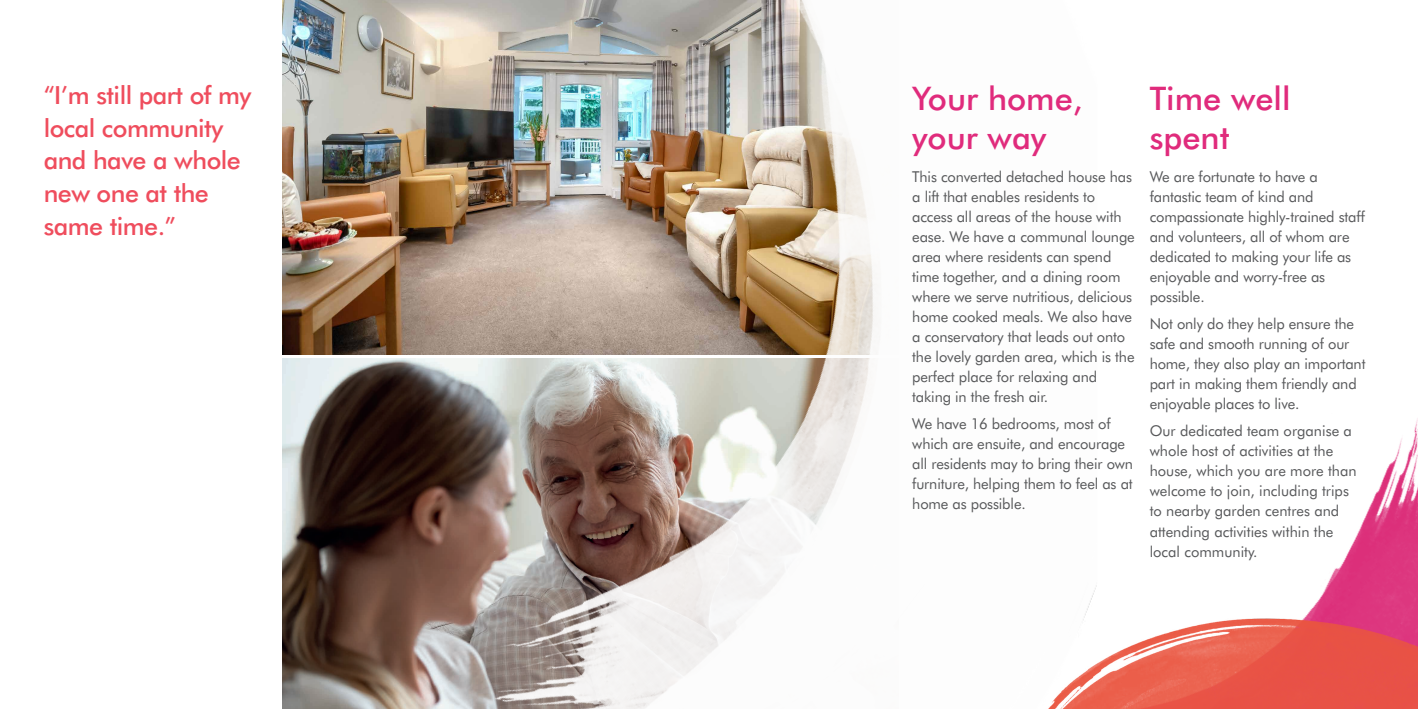
<style>
.page{position:relative;width:1418px;height:709px;background:#fff}
.page>*{position:absolute;margin:0;border:0;box-sizing:border-box;transform-origin:0 0}
.HEADER_143{font:500 32.5px/38.8px "Futura BT";color:#e02b7c}
.QUOTE{font:500 25px/32.5px "Futura BT";letter-spacing:-.02em;color:#ef4d5d}
.BODY_COPY{font:15px/20px "Futura BT";letter-spacing:-.01em;color:#57585a}
</style>
<div class="page">
<img style="left:282px;top:0;width:212px;height:354px">
<img style="left:282px;top:359px;width:212px;height:350px">
<img style="left:494px;top:0;width:27px;height:709px">
<img style="left:530px;top:0;width:345px;height:709px">
<img style="left:1090px;top:420px;width:327px;height:181px">
<img style="left:1048px;top:601px;width:369px;height:108px">
<p class="QUOTE" style="left:44px;top:79px;width:209px">“I’m still part of my local community and have a whole new one at the same time.”</p>
<p class="HEADER_143" style="left:912px;top:79px;width:172px">Your home, your way</p>
<p class="BODY_COPY" style="left:912px;top:167px;width:224px">This converted detached house has a lift that enables residents to access all areas of the house with ease. We have a communal lounge area where residents can spend time together, and a dining room where we serve nutritious, delicious home cooked meals. We also have a conservatory that leads out onto the lovely garden area, which is the perfect place for relaxing and taking in the fresh air.</p>
<p class="BODY_COPY" style="left:912px;top:414px;width:222px">We have 16 bedrooms, most of which are ensuite, and encourage all residents may to bring their own furniture, helping them to feel as at home as possible.</p>
<p class="HEADER_143" style="left:1149px;top:79px;width:142px">Time well spent</p>
<p class="BODY_COPY" style="left:1149px;top:167px;width:217px">We are fortunate to have a fantastic team of kind and compassionate highly-trained staff and volunteers, all of whom are dedicated to making your life as enjoyable and worry-free as possible.</p>
<p class="BODY_COPY" style="left:1149px;top:314px;width:217px">Not only do they help ensure the safe and smooth running of our home, they also play an important part in making them friendly and enjoyable places to live.</p>
<p class="BODY_COPY" style="left:1149px;top:421px;width:208px">Our dedicated team organise a whole host of activities at the house, which you are more than welcome to join, including trips to nearby garden centres and attending activities within the local community.</p>
</div>
